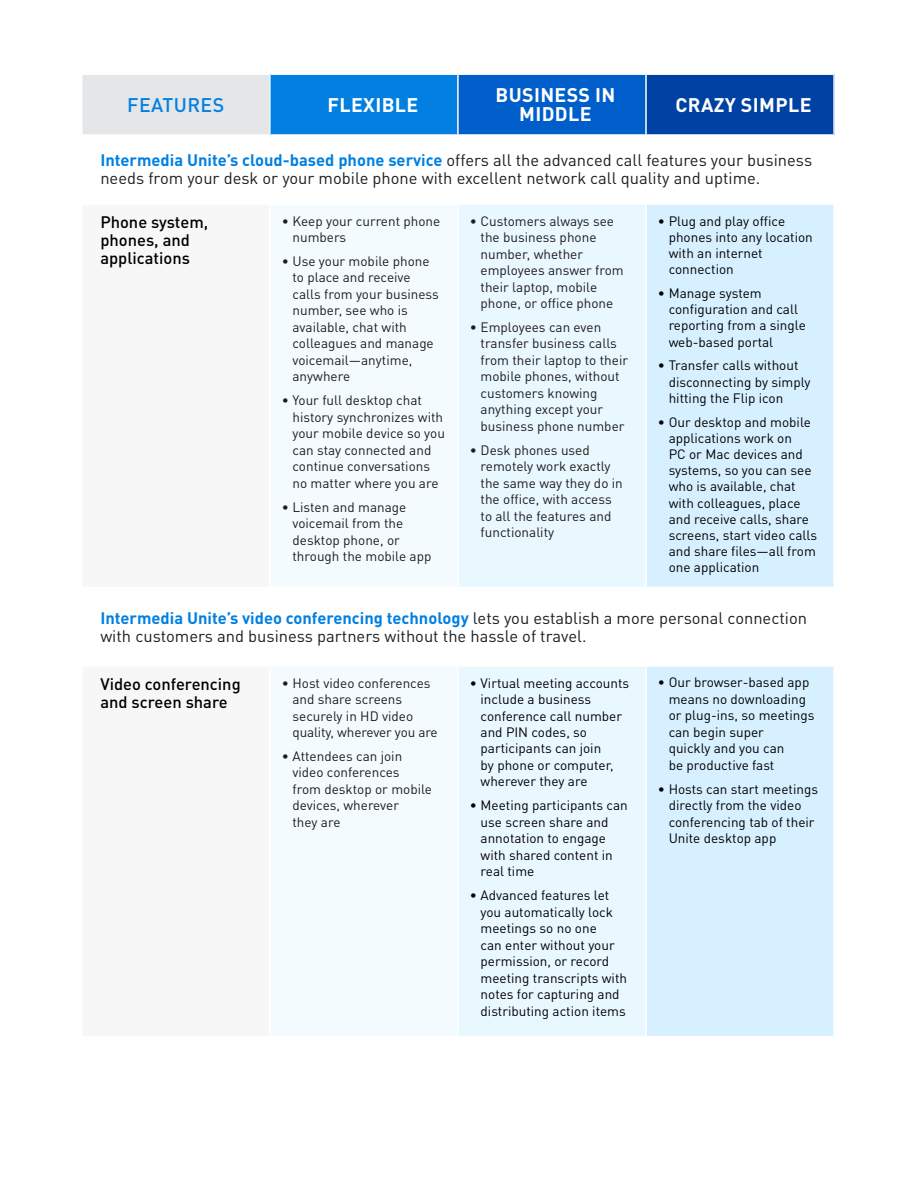
<style>
.page{position:relative;width:918px;height:1188px;background:#fff}
.page>*{position:absolute;margin:0;border:0;box-sizing:border-box;transform-origin:0 0}
.t1{font:700 19.5px/19.5px "DIN Pro";letter-spacing:.02em;color:#fff;text-align:center}
.t2{font:500 19.5px "DIN Pro";letter-spacing:.02em;color:#0180e2}
.t3{font:16.5px/18px "DIN Pro";color:#1c1f21}
.t4{font:500 16.5px/18px "DIN Pro";color:#000}
.t5{font:13.5px/16.5px "DIN Pro";color:#000}
.t6{font:13.5px/16.5px "DIN Pro";color:#1d1c1c}
.s1{font-weight:700;color:#0180e2}
</style>
<div class="page">
<div style="left:82px;top:74px;width:188px;height:61px;background:#e4e6e8"></div>
<div style="left:270px;top:74px;width:188px;height:61px;background:#0180e2"></div>
<div style="left:458px;top:74px;width:188px;height:61px;background:#005eca"></div>
<div style="left:646px;top:74px;width:188px;height:61px;background:#0042a3"></div>
<svg style="left:271px;top:205px;width:186px;height:831px;fill:#f4fbff"></svg>
<svg style="left:459px;top:205px;width:186px;height:831px;background:#ebf7ff"></svg>
<svg style="left:647px;top:205px;width:186px;height:831px;background:#d9f1ff"></svg>
<hr style="left:81px;top:73px;width:190px;height:2px;background:#fff">
<hr style="left:269px;top:75px;width:2px;height:59px;background:#fff">
<hr style="left:81px;top:134px;width:189px;height:2px;background:#fff">
<hr style="left:271px;top:73px;width:187px;height:2px;background:#fff">
<hr style="left:458px;top:73px;width:188px;height:2px;background:#fff">
<hr style="left:457px;top:75px;width:2px;height:59px;background:#fff">
<hr style="left:646px;top:73px;width:189px;height:2px;background:#fff">
<hr style="left:645px;top:75px;width:2px;height:59px;background:#fff">
<hr style="left:833px;top:75px;width:2px;height:59px;background:#fff">
<hr style="left:270px;top:134px;width:188px;height:2px;background:#fff">
<hr style="left:270px;top:587px;width:188px;height:1px;background:#fff">
<hr style="left:270px;top:665px;width:188px;height:2px;background:#fff">
<hr style="left:458px;top:134px;width:188px;height:2px;background:#fff">
<hr style="left:458px;top:587px;width:188px;height:1px;background:#fff">
<hr style="left:458px;top:665px;width:188px;height:2px;background:#fff">
<hr style="left:646px;top:134px;width:189px;height:2px;background:#fff">
<hr style="left:646px;top:587px;width:189px;height:1px;background:#fff">
<hr style="left:646px;top:665px;width:189px;height:2px;background:#fff">
<h1 class="t2" style="left:127px;top:89px;width:99px">FEATURES</h1>
<h1 class="t1" style="left:328px;top:92px;width:92px">FLEXIBLE</h1>
<h1 class="t1" style="left:495px;top:83px;width:121px">BUSINESS IN<br>MIDDLE</h1>
<h1 class="t1" style="left:675px;top:92px;width:138px">CRAZY SIMPLE</h1>
<p class="t3" style="left:100px;top:150px;width:713px"><span class="s1">Intermedia Unite’s cloud-based phone service</span> offers all the advanced call features your business needs from your desk or your mobile phone with excellent network call quality and uptime.</p>
<p class="t4" style="left:100px;top:211px;width:109px">Phone system, phones, and applications</p>
<p class="t6" style="left:293px;top:211px;width:149px;text-indent:-11px">• Keep your current phone numbers</p>
<p class="t6" style="left:481px;top:211px;width:145px;text-indent:-11px">• Customers always see the business phone number, whether employees answer from their laptop, mobile phone, or office phone</p>
<p class="t6" style="left:481px;top:317px;width:149px;text-indent:-11px">• Employees can even transfer business calls from their laptop to their mobile phones, without customers knowing anything except your business phone number</p>
<p class="t6" style="left:481px;top:440px;width:144px;text-indent:-11px">• Desk phones used remotely work exactly the same way they do in the office, with access to all the features and functionality</p>
<p class="t5" style="left:669px;top:211px;width:146px;text-indent:-11px">• Plug and play office phones into any location with an internet connection</p>
<p class="t5" style="left:669px;top:284px;width:139px;text-indent:-11px">• Manage system configuration and call reporting from a single web-based portal</p>
<p class="t5" style="left:669px;top:356px;width:143px;text-indent:-11px">• Transfer calls without disconnecting by simply hitting the Flip icon</p>
<p class="t5" style="left:669px;top:412px;width:150px;text-indent:-11px">• Our desktop and mobile applications work on<br>PC or Mac devices and systems, so you can see who is available, chat with colleagues, place and receive calls, share screens, start video calls and share files—all from one application</p>
<p class="t3" style="left:100px;top:607px;width:708px"><span class="s1">Intermedia Unite’s video conferencing technology</span> lets you establish a more personal connection with customers and business partners without the hassle of travel.</p>
<p class="t4" style="left:100px;top:673px;width:142px">Video conferencing and screen share</p>
<p class="t6" style="left:293px;top:673px;width:147px;text-indent:-11px">• Host video conferences and share screens securely in HD video quality, wherever you are</p>
<p class="t6" style="left:293px;top:746px;width:141px;text-indent:-11px">• Attendees can join video conferences<br>from desktop or mobile devices, wherever<br>they are</p>
<p class="t6" style="left:293px;top:252px;width:148px;text-indent:-11px">• Use your mobile phone to place and receive calls from your business number, see who is available, chat with colleagues and manage voicemail—anytime, anywhere</p>
<p class="t6" style="left:293px;top:391px;width:154px;text-indent:-11px">• Your full desktop chat history synchronizes with your mobile device so you can stay connected and continue conversations no matter where you are</p>
<p class="t6" style="left:293px;top:497px;width:140px;text-indent:-11px">• Listen and manage voicemail from the desktop phone, or through the mobile app</p>
<p class="t5" style="left:669px;top:673px;width:147px;text-indent:-11px">• Our browser-based app means no downloading or plug-ins, so meetings can begin super<br>quickly and you can<br>be productive fast</p>
<p class="t5" style="left:669px;top:779px;width:151px;text-indent:-11px">• Hosts can start meetings directly from the video conferencing tab of their<br>Unite desktop app</p>
<p class="t5" style="left:481px;top:673px;width:150px;text-indent:-11px">• Virtual meeting accounts include a business conference call number and PIN codes, so participants can join<br>by phone or computer, wherever they are</p>
<p class="t5" style="left:481px;top:796px;width:149px;text-indent:-11px">• Meeting participants can use screen share and annotation to engage with shared content in real time</p>
<p class="t5" style="left:481px;top:886px;width:148px;text-indent:-11px">• Advanced features let you automatically lock meetings so no one<br>can enter without your permission, or record meeting transcripts with notes for capturing and distributing action items</p>
</div>
